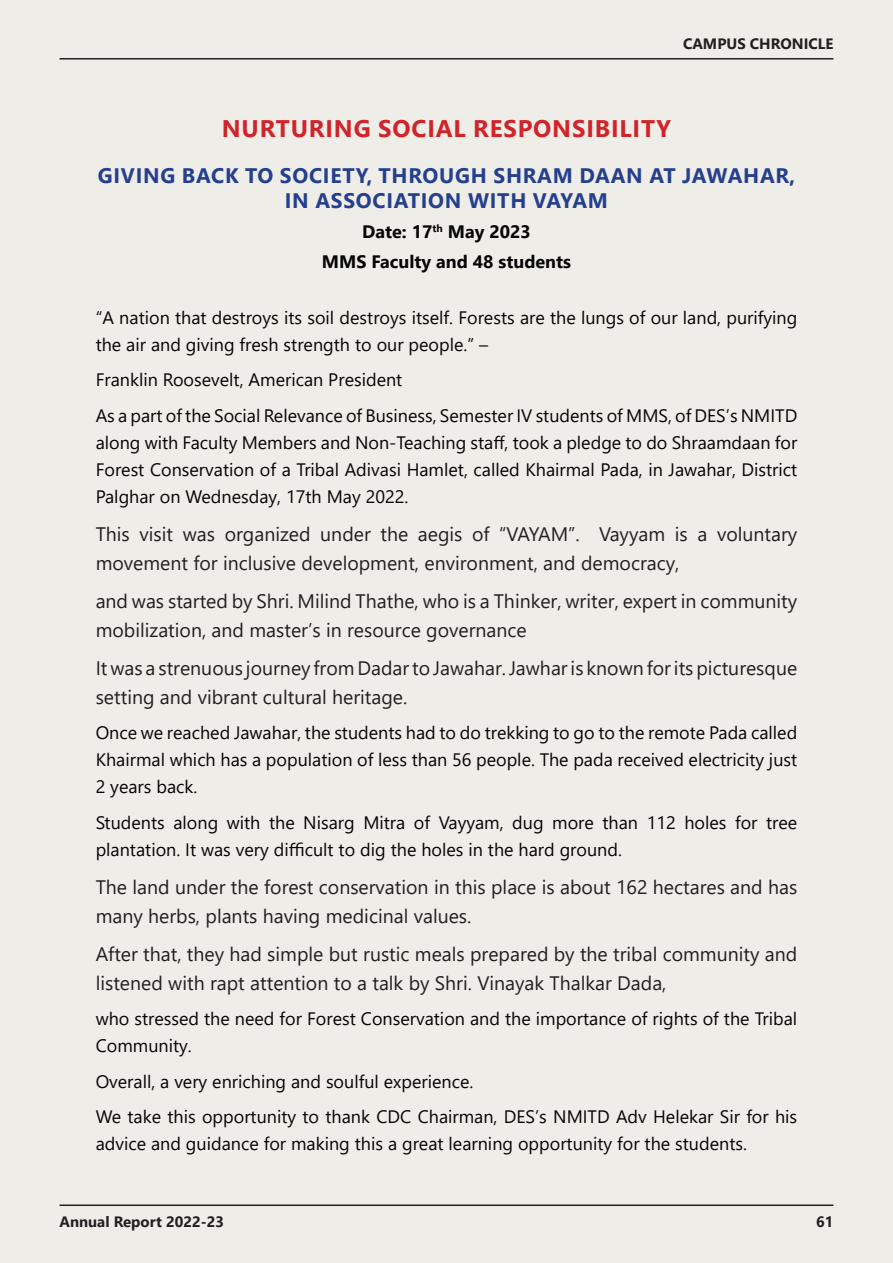
<style>
.page{position:relative;width:893px;height:1263px;background:#eeede7}
.page>*{position:absolute;margin:0;border:0;box-sizing:border-box;transform-origin:0 0}
.HEAD{font:700 24px "Segoe UI";letter-spacing:.035em;color:#d1232a}
.HEAD-2{font:700 21px/25.2px "Segoe UI";letter-spacing:.035em;color:#253f8e;text-align:center}
.BODYTEXT{font:19.5px/29.2px "Segoe UI";color:#231f20}
.BODYTEXT-2{font:18px/27px "Segoe UI";color:#050505}
.date{font:700 18px "Segoe UI";color:#050505}
.t1{font:700 15px "Segoe UI";color:#231f20}
</style>
<div class="page">
<hr style="left:60px;top:1204px;width:773px;height:2px;background:#231f20">
<hr style="left:60px;top:58px;width:773px;height:2px;background:#231f20">
<p class="t1" style="left:683px;top:30px;width:152px">CAMPUS CHRONICLE</p>
<p class="HEAD" style="left:222px;top:105px;width:451px">NURTURING SOCIAL RESPONSIBILITY</p>
<p class="HEAD-2" style="left:98px;top:161px;width:699px">GIVING BACK TO SOCIETY, THROUGH SHRAM DAAN AT JAWAHAR,<br>IN ASSOCIATION WITH VAYAM</p>
<p class="date" style="left:362px;top:215px;width:170px">Date: 17<sup>th</sup> May 2023</p>
<p class="date" style="left:322px;top:245px;width:251px">MMS Faculty and 48 students</p>
<p class="BODYTEXT-2" style="left:96px;top:302px;width:703px">“A nation that destroys its soil destroys itself. Forests are the lungs of our land, purifying the air and giving fresh strength to our people.” –</p>
<p class="BODYTEXT-2" style="left:96px;top:365px;width:308px">Franklin Roosevelt, American President</p>
<p class="BODYTEXT-2" style="left:96px;top:400px;width:703px;text-align:justify">As a part of the Social Relevance of Business, Semester IV students of MMS, of DES’s NMITD along with Faculty Members and Non-Teaching staff, took a pledge to do Shraamdaan for Forest Conservation of a Tribal Adivasi Hamlet, called Khairmal Pada, in Jawahar, District Palghar on Wednesday, 17th May 2022.</p>
<p class="BODYTEXT" style="left:96px;top:517px;width:703px">This visit was organized under the aegis of “VAYAM”. Vayyam is a voluntary movement for inclusive development, environment, and democracy,</p>
<p class="BODYTEXT" style="left:96px;top:584px;width:703px">and was started by Shri. Milind Thathe, who is a Thinker, writer, expert in community mobilization, and master’s in resource governance</p>
<p class="BODYTEXT" style="left:96px;top:651px;width:703px">It was a strenuous journey from Dadar to Jawahar. Jawhar is known for its picturesque setting and vibrant cultural heritage.</p>
<p class="BODYTEXT-2" style="left:96px;top:718px;width:703px;text-align:justify">Once we reached Jawahar, the students had to do trekking to go to the remote Pada called Khairmal which has a population of less than 56 people. The pada received electricity just 2 years back.</p>
<p class="BODYTEXT-2" style="left:96px;top:807px;width:703px">Students along with the Nisarg Mitra of Vayyam, dug more than 112 holes for tree plantation. It was very difficult to dig the holes in the hard ground.</p>
<p class="BODYTEXT" style="left:96px;top:870px;width:703px">The land under the forest conservation in this place is about 162 hectares and has many herbs, plants having medicinal values.</p>
<p class="BODYTEXT" style="left:96px;top:937px;width:703px">After that, they had simple but rustic meals prepared by the tribal community and listened with rapt attention to a talk by Shri. Vinayak Thalkar Dada,</p>
<p class="BODYTEXT-2" style="left:96px;top:1004px;width:703px">who stressed the need for Forest Conservation and the importance of rights of the Tribal<br>Community.</p>
<p class="BODYTEXT-2" style="left:96px;top:1066px;width:379px">Overall, a very enriching and soulful experience.</p>
<p class="BODYTEXT-2" style="left:96px;top:1102px;width:703px">We take this opportunity to thank CDC Chairman, DES’s NMITD Adv Helekar Sir for his advice and guidance for making this a great learning opportunity for the students.</p>
<p class="t1" style="left:60px;top:1208px;width:166px">Annual Report 2022-23</p>
<p class="t1" style="left:816px;top:1208px;width:19px">61</p>
</div>
